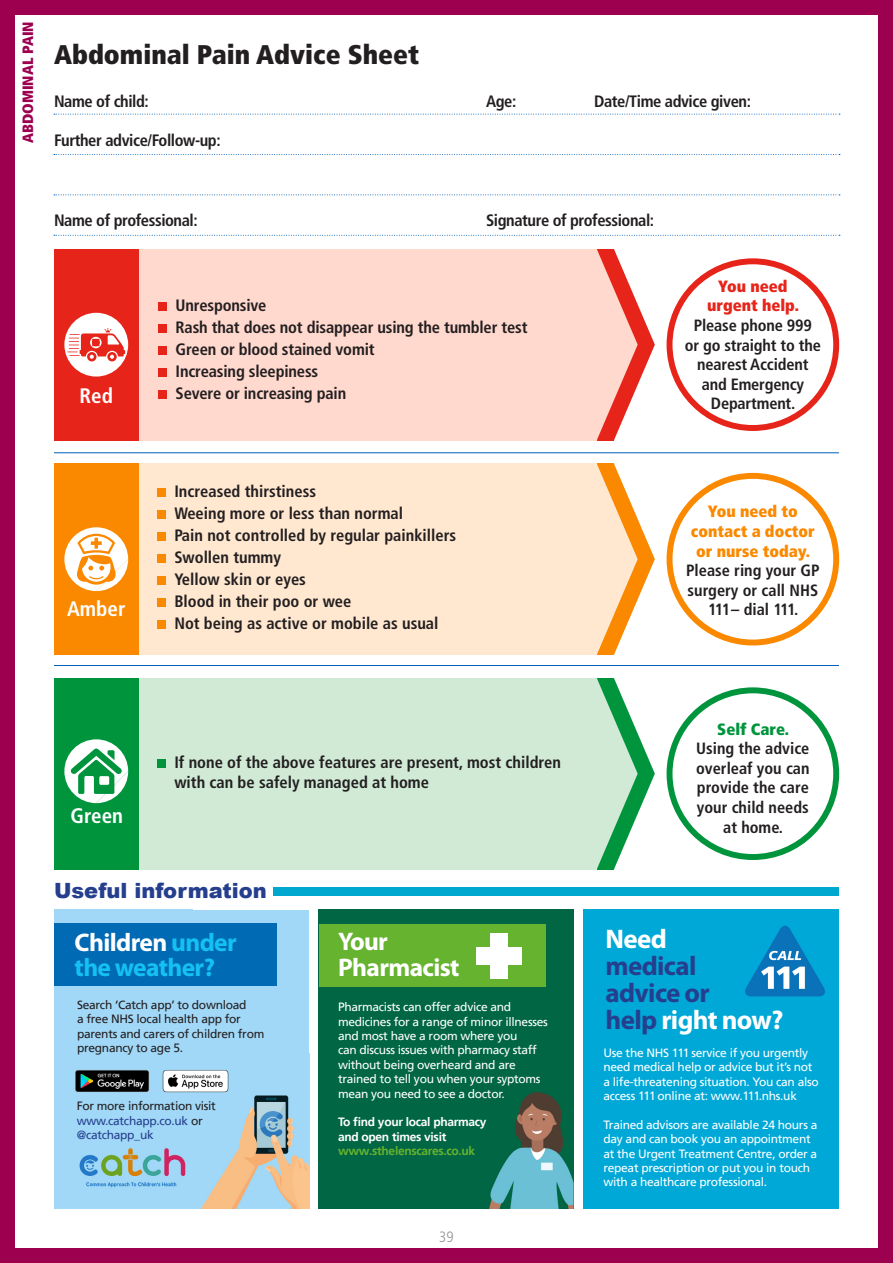
<style>
.page{position:relative;width:893px;height:1263px;background:#fff}
.page>*{position:absolute;margin:0;border:0;box-sizing:border-box;transform-origin:0 0}
.t1{font:700 27px/27px "Myriad Pro";letter-spacing:-.025em;color:#253f8e}
.t2{font:900 condensed 27px "Frutiger";color:#231f20}
.t3{font:700 27px "Myriad Pro";color:#fff}
.t4{font:700 25.5px/25.5px "Myriad Pro";letter-spacing:-.025em;color:#15c0f2}
.t5{font:700 25.5px/25.5px "Myriad Pro";letter-spacing:-.025em;color:#fff}
.t6{font:900 21px "Arial";color:#253f8e}
.t7{font:700 condensed 21px "Frutiger";color:#fff}
.t8{font:700 condensed 16.5px/21.9px "Frutiger";letter-spacing:-.01em;color:#231f20}
.t9{font:700 condensed 16.35px/19.6px "Frutiger";color:#231f20;text-align:center}
.t10{font:900 condensed 16.35px/19.6px "Frutiger";color:#fa8900;text-align:center}
.t11{font:900 condensed 16.35px/19.6px "Frutiger";color:#e72419;text-align:center}
.t12{font:900 condensed 16.35px "Frutiger";color:#00943d}
.t13{font:900 condensed 15px "Frutiger";color:#9c004f}
.t14{font:300 condensed 15px "Frutiger";color:#939598}
.t15{font:12px/14.4px "Frutiger";letter-spacing:-.025em;color:#fff}
.t16{font:12px/14.4px "Frutiger";letter-spacing:-.025em;color:#231f20}
.t17{font:12px/14.4px "Frutiger";letter-spacing:-.025em;color:#253f8e}
.t18{font:700 12px/14.4px "Frutiger";letter-spacing:-.025em;color:#fff}
.t19{font:700 12px "Frutiger";letter-spacing:-.025em;color:#66b32f}
.s1{color:#fff}
.s2{color:#231f20}
</style>
<div class="page">
<div style="left:54px;top:463px;width:543px;height:192px;background:#ffe7d0"></div>
<div style="left:54px;top:678px;width:543px;height:191px;background:#d0ead6"></div>
<div style="left:108px;top:249px;width:489px;height:191px;background:#ffd8ce"></div>
<div style="left:54px;top:463px;width:85px;height:192px;background:#fa8900"></div>
<div style="left:54px;top:678px;width:85px;height:191px;background:#00943d"></div>
<svg style="left:64px;top:527px;width:64px;height:64px"></svg>
<svg style="left:64px;top:739px;width:64px;height:64px"></svg>
<div style="left:54px;top:249px;width:85px;height:191px;background:#e72419"></div>
<div style="left:64px;top:313px;width:64px;height:64px;background:#fff;border-radius:50%"></div>
<svg style="left:67px;top:328px;width:58px;height:33px"></svg>
<svg style="left:597px;top:249px;width:58px;height:191px"></svg>
<svg style="left:597px;top:463px;width:58px;height:192px"></svg>
<svg style="left:597px;top:678px;width:58px;height:191px"></svg>
<div style="left:0;top:0;width:893px;height:1263px;border:15px solid #9c004f"></div>
<div style="left:596px;top:910px;width:243px;height:299px;background:#00a8d7"></div>
<div style="left:584px;top:910px;width:24px;height:299px;background:#00a8d7"></div>
<img style="left:745px;top:925px;width:80px;height:72px">
<div style="left:273px;top:887px;width:566px;height:8px;background:#00a7cf"></div>
<img style="left:192px;top:1079px;width:117px;height:130px">
<div style="left:54px;top:910px;width:138px;height:299px;background:#a1d8f7"></div>
<div style="left:182px;top:910px;width:127px;height:169px;background:#a1d8f7"></div>
<svg style="left:192px;top:1079px;width:84px;height:105px;background:#adc2c7"></svg>
<img style="left:79px;top:1139px;width:117px;height:54px">
<div style="left:77px;top:1087px;width:150px;height:44px;background:#a1d8f7"></div>
<img style="left:75px;top:1070px;width:170px;height:34px">
<div style="left:54px;top:923px;width:223px;height:63px;background:#006ab4"></div>
<div style="left:319px;top:910px;width:255px;height:299px;background:#016644"></div>
<img style="left:489px;top:1092px;width:85px;height:117px">
<div style="left:319px;top:925px;width:226px;height:62px;background:#66b32f"></div>
<div style="left:476px;top:947px;width:46px;height:17px;background:#fff"></div>
<div style="left:491px;top:933px;width:17px;height:45px;background:#fff"></div>
<svg style="left:54px;top:235px;width:786px;height:1px"></svg>
<svg style="left:54px;top:114px;width:786px;height:1px"></svg>
<svg style="left:54px;top:154px;width:786px;height:1px"></svg>
<svg style="left:54px;top:194px;width:786px;height:1px"></svg>
<div style="left:667px;top:258px;width:172px;height:173px;border:6px solid #e72419;border-radius:50%"></div>
<div style="left:667px;top:687px;width:172px;height:173px;border:6px solid #00943d;border-radius:50%"></div>
<div style="left:157px;top:489px;width:9px;height:8px;background:#fa8900"></div>
<div style="left:157px;top:511px;width:9px;height:8px;background:#fa8900"></div>
<div style="left:157px;top:532px;width:9px;height:9px;background:#fa8900"></div>
<div style="left:157px;top:554px;width:9px;height:9px;background:#fa8900"></div>
<div style="left:157px;top:576px;width:9px;height:9px;background:#fa8900"></div>
<div style="left:157px;top:598px;width:9px;height:9px;background:#fa8900"></div>
<div style="left:157px;top:620px;width:9px;height:9px;background:#fa8900"></div>
<hr style="left:54px;top:665px;width:785px;height:1px;background:#005fb9">
<hr style="left:54px;top:452px;width:785px;height:1px;background:#005fb9">
<div style="left:667px;top:473px;width:172px;height:172px;border:6px solid #fa8900;border-radius:50%"></div>
<div style="left:157px;top:759px;width:9px;height:9px;background:#00943d"></div>
<div style="left:159px;top:302px;width:8px;height:9px;background:#e72419"></div>
<div style="left:159px;top:324px;width:8px;height:9px;background:#e72419"></div>
<div style="left:159px;top:346px;width:8px;height:9px;background:#e72419"></div>
<div style="left:159px;top:368px;width:8px;height:9px;background:#e72419"></div>
<div style="left:159px;top:390px;width:8px;height:9px;background:#e72419"></div>
<p class="t13" style="left:19px;top:143px;width:123px;rotate:-90deg">ABDOMINAL PAIN</p>
<h1 class="t2" style="left:54px;top:38px;width:367px">Abdominal Pain Advice Sheet</h1>
<h3 class="t8" style="left:54px;top:90px;width:96px">Name of child:</h3>
<h3 class="t8" style="left:486px;top:90px;width:32px">Age:</h3>
<h3 class="t8" style="left:594px;top:90px;width:158px">Date/Time advice given:</h3>
<h3 class="t8" style="left:54px;top:130px;width:168px">Further advice/Follow-up:</h3>
<h3 class="t8" style="left:54px;top:209px;width:145px">Name of professional:</h3>
<h3 class="t8" style="left:486px;top:209px;width:170px">Signature of professional:</h3>
<h3 class="t7" style="left:80px;top:383px;width:35px">Red</h3>
<h3 class="t8" style="left:176px;top:294px;width:353px">Unresponsive<br>Rash that does not disappear using the tumbler test<br>Green or blood stained vomit<br>Increasing sleepiness<br>Severe or increasing pain</h3>
<h3 class="t11" style="left:707px;top:276px;width:94px">You need urgent help.</h3>
<h3 class="t9" style="left:685px;top:316px;width:138px">Please phone 999 or go straight to the nearest Accident and Emergency<br>Department.</h3>
<h3 class="t7" style="left:67px;top:597px;width:60px">Amber</h3>
<h3 class="t8" style="left:174px;top:480px;width:283px">Increased thirstiness<br>Weeing more or less than normal<br>Pain not controlled by regular painkillers<br>Swollen tummy<br>Yellow skin or eyes<br>Blood in their poo or wee<br>Not being as active or mobile as usual</h3>
<h3 class="t10" style="left:691px;top:502px;width:125px">You need to contact a doctor or nurse today.</h3>
<h3 class="t9" style="left:686px;top:561px;width:135px">Please ring your GP surgery or call NHS<br>111 – dial 111.</h3>
<h3 class="t7" style="left:70px;top:803px;width:54px">Green</h3>
<h3 class="t8" style="left:174px;top:752px;width:388px;line-height:19.8px">If none of the above features are present, most children with can be safely managed at home</h3>
<h3 class="t6" style="left:54px;top:875px;width:214px">Useful information</h3>
<h2 class="t4" style="left:75px;top:929px;width:164px"><span class="s1">Children</span> under the weather?</h2>
<p class="t16" style="left:77px;top:998px;width:189px">Search ‘Catch app’ to download<br>a free NHS local health app for parents and carers of children from pregnancy to age 5.</p>
<p class="t17" style="left:77px;top:1099px;width:141px"><span class="s2">For more information visit </span>www.catchapp.co.uk <span class="s2">or </span>@catchapp_uk</p>
<h2 class="t5" style="left:338px;top:928px;width:123px">Your<br>Pharmacist</h2>
<p class="t15" style="left:338px;top:1000px;width:211px">Pharmacists can offer advice and medicines for a range of minor illnesses and most have a room where you<br>can discuss issues with pharmacy staff without being overheard and are trained to tell you when your syptoms mean you need to see a doctor.</p>
<p class="t18" style="left:338px;top:1115px;width:150px">To find your local pharmacy and open times visit</p>
<p class="t19" style="left:338px;top:1144px;width:139px">www.sthelenscares.co.uk</p>
<p class="t14" style="left:439px;top:1228px;width:16px">39</p>
<h3 class="t12" style="left:717px;top:719px;width:73px">Self Care.</h3>
<h3 class="t9" style="left:696px;top:739px;width:115px">Using the advice overleaf you can provide the care your child needs at home.</h3>
<h1 class="t3" style="left:606px;top:922px;width:63px">Need</h1>
<h1 class="t1" style="left:606px;top:952px;width:179px">medical<br>advice or<br>help <span class="s1">right now?</span></h1>
<p class="t15" style="left:603px;top:1045px;width:217px">Use the NHS 111 service if you urgently need medical help or advice but it’s not a life-threatening situation. You can also access 111 online at: www.111.nhs.uk</p>
<p class="t15" style="left:603px;top:1117px;width:215px">Trained advisors are available 24 hours a day and can book you an appointment at the Urgent Treatment Centre, order a repeat prescription or put you in touch with a healthcare professional.</p>
</div>
